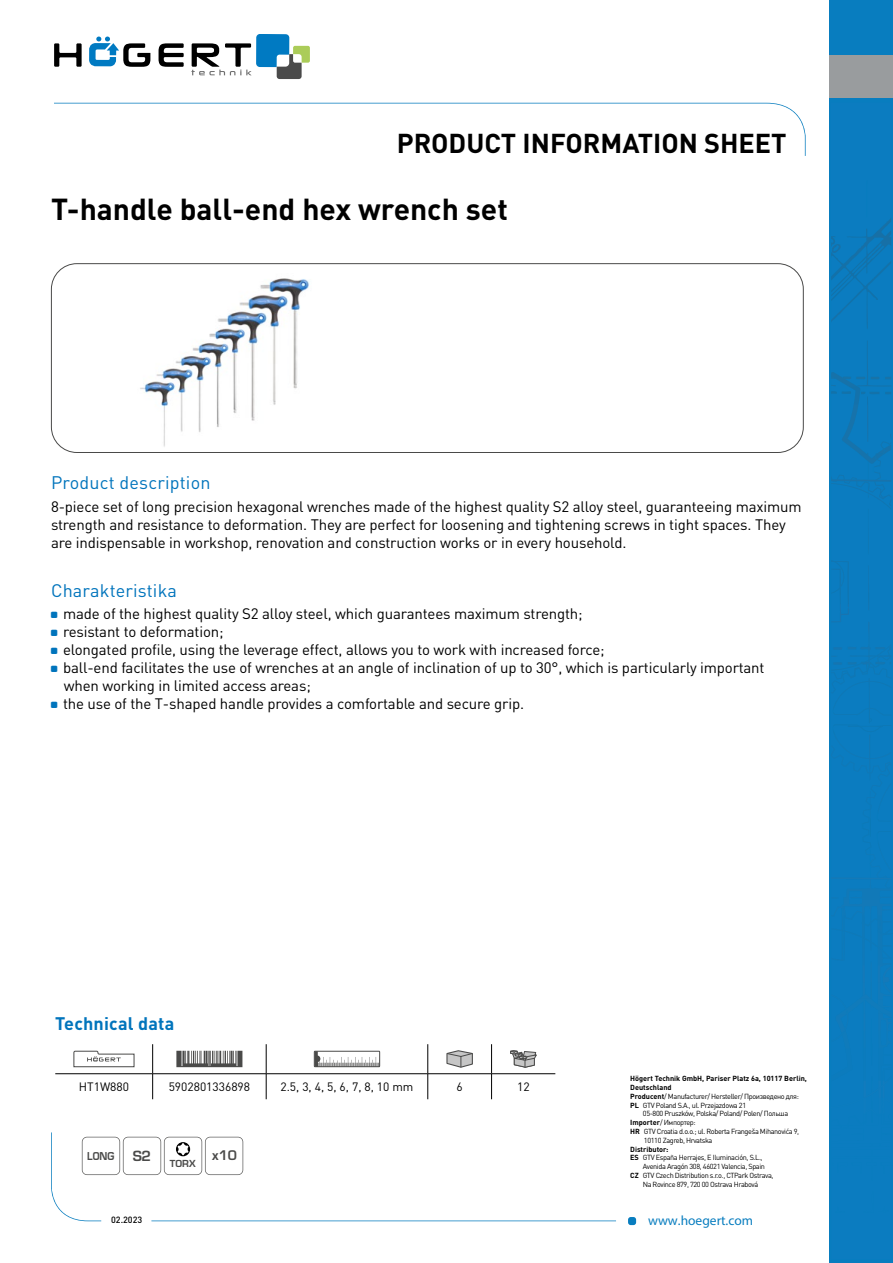
<style>
.page{position:relative;width:893px;height:1263px;background:#fff}
.page>*{position:absolute;margin:0;border:0;box-sizing:border-box;transform-origin:0 0}
.t1{font:700 30px "DIN Pro";color:#000}
.t2{font:700 27px "DIN Pro";color:#000}
.t3{font:18px "DIN Pro";letter-spacing:.01em;color:#0074bc}
.t4{font:700 18px "DIN Pro";letter-spacing:.01em;color:#0074bc}
.t5{font:15px/18px "DIN Pro";letter-spacing:-.01em;color:#000}
.t6{font:700 13.65px "Euromode";color:#4a4a49}
.t7{font:13.5px "Myriad Pro";color:#087dbf}
.t8{font:700 12.9px "Euromode";color:#4a4a49}
.t9{font:12px "DIN Pro";color:#000}
.t10{font:700 10.65px "Euromode";color:#4a4a49;scale:.9 1}
.t11{font:700 9.45px "Euromode";color:#4a4a49}
.t12{font:500 9px "DIN Pro";color:#000}
.t13{font:7.35px "DIN Pro";letter-spacing:-.05em;color:#000}
.t14{font:700 7.35px "DIN Pro";color:#000}
.s1{font-weight:700}
</style>
<div class="page">
<svg style="left:54px;top:43px;width:28px;height:24px"></svg>
<svg style="left:159px;top:43px;width:25px;height:24px"></svg>
<svg style="left:89px;top:37px;width:61px;height:30px"></svg>
<svg style="left:191px;top:34px;width:119px;height:45px"></svg>
<svg style="left:54px;top:103px;width:752px;height:53px"></svg>
<div style="left:628px;top:1217px;width:8px;height:8px;background:#087dbf;border-radius:3px"></div>
<svg style="left:51px;top:1132px;width:565px;height:89px"></svg>
<div style="left:830px;top:0;width:63px;height:1263px;background:#087dbf"></div>
<img style="left:831px;top:273px;width:50px;height:56px">
<img style="left:867px;top:222px;width:24px;height:44px">
<img style="left:831px;top:222px;width:56px;height:42px">
<svg style="left:831px;top:341px;width:60px;height:565px"></svg>
<img style="left:863px;top:906px;width:28px;height:76px">
<img style="left:831px;top:877px;width:60px;height:2px">
<img style="left:848px;top:647px;width:43px;height:3px">
<div style="left:830px;top:56px;width:63px;height:42px;background:#999c9e"></div>
<div style="left:51px;top:263px;width:753px;height:190px;border:1px solid #4a4a49;border-radius:26px"></div>
<svg style="left:82px;top:1137px;width:161px;height:38px"></svg>
<hr style="left:55px;top:1073px;width:98px;height:1px;background:#000">
<hr style="left:153px;top:1073px;width:113px;height:1px;background:#000">
<svg style="left:152px;top:1044px;width:1px;height:55px"></svg>
<hr style="left:266px;top:1073px;width:162px;height:1px;background:#000">
<svg style="left:266px;top:1044px;width:1px;height:55px"></svg>
<hr style="left:428px;top:1073px;width:64px;height:1px;background:#000">
<svg style="left:427px;top:1044px;width:1px;height:55px"></svg>
<hr style="left:492px;top:1073px;width:63px;height:1px;background:#000">
<svg style="left:491px;top:1044px;width:1px;height:55px"></svg>
<svg style="left:73px;top:1051px;width:61px;height:16px"></svg>
<svg style="left:176px;top:1051px;width:66px;height:16px"></svg>
<svg style="left:316px;top:1053px;width:62px;height:12px"></svg>
<div style="left:314px;top:1051px;width:66px;height:16px;border:1px solid #4a4a49"></div>
<svg style="left:446px;top:1050px;width:27px;height:18px"></svg>
<svg style="left:510px;top:1050px;width:27px;height:17px"></svg>
<img style="left:140px;top:278px;width:170px;height:169px">
<h2 class="t2" style="left:397px;top:121px;width:391px">PRODUCT INFORMATION SHEET</h2>
<h1 class="t1" style="left:51px;top:184px;width:458px">T-handle ball-end hex wrench set</h1>
<p class="t3" style="left:51px;top:471px;width:161px">Product description</p>
<p class="t5" style="left:51px;top:497px;width:752px">8-piece set of long precision hexagonal wrenches made of the highest quality S2 alloy steel, guaranteeing maximum strength and resistance to deformation. They are perfect for loosening and tightening screws in tight spaces. They are indispensable in workshop, renovation and construction works or in every household.</p>
<p class="t3" style="left:51px;top:578px;width:127px">Charakteristika</p>
<p class="t5" style="left:63px;top:604px;width:703px">made of the highest quality S2 alloy steel, which guarantees maximum strength;<br>resistant to deformation;<br>elongated profile, using the leverage effect, allows you to work with increased force;<br>ball-end facilitates the use of wrenches at an angle of inclination of up to 30°, which is particularly important when working in limited access areas;<br>the use of the T-shaped handle provides a comfortable and secure grip.</p>
<p class="t4" style="left:55px;top:1008px;width:121px">Technical data</p>
<p class="t9" style="left:79px;top:1078px;width:52px">HT1W880</p>
<p class="t9" style="left:169px;top:1078px;width:83px">5902801336898</p>
<p class="t9" style="left:280px;top:1078px;width:135px">2.5, 3, 4, 5, 6, 7, 8, 10 mm</p>
<p class="t9" style="left:457px;top:1078px;width:8px">6</p>
<p class="t9" style="left:517px;top:1078px;width:14px">12</p>
<p class="t10" style="left:87px;top:1149px;width:32px">LONG</p>
<p class="t6" style="left:133px;top:1147px;width:20px">S2</p>
<p class="t11" style="left:170px;top:1157px;width:27px">TORX</p>
<p class="t8" style="left:212px;top:1147px;width:26px">x10</p>
<p class="t14" style="left:630px;top:1072px;width:178px">Högert Technik GmbH, Pariser Platz 6a, 10117 Berlin,</p>
<p class="t14" style="left:630px;top:1081px;width:43px">Deutschland</p>
<p class="t13" style="left:630px;top:1091px;width:170px"><span class="s1">Producent</span>/ Manufacturer/ Hersteller/ Произведено для:</p>
<p class="t13" style="left:630px;top:1100px;width:117px"><span class="s1">PL</span> GTV Poland S.A., ul. Przejazdowa 21</p>
<p class="t13" style="left:643px;top:1109px;width:147px">05-800 Pruszków, Polska/ Poland/ Polen/ Польша</p>
<p class="t13" style="left:630px;top:1117px;width:67px"><span class="s1">Importer</span>/ Импортер:</p>
<p class="t13" style="left:630px;top:1126px;width:171px"><span class="s1">HR</span> GTV Croatia d.o.o.; ul. Roberta Frangeša Mihanovića 9,</p>
<p class="t13" style="left:644px;top:1135px;width:70px">10110 Zagreb, Hrvatska</p>
<p class="t14" style="left:630px;top:1143px;width:40px">Distributor:</p>
<p class="t13" style="left:630px;top:1153px;width:134px"><span class="s1">ES</span> GTV España Herrajes, E Iluminación, S.L.,</p>
<p class="t13" style="left:643px;top:1161px;width:124px">Avenida Aragón 308, 46021 Valencia, Spain</p>
<p class="t13" style="left:630px;top:1170px;width:145px"><span class="s1">CZ</span> GTV Czech Distribution s.r.o., CTPark Ostrava,</p>
<p class="t13" style="left:643px;top:1179px;width:117px">Na Rovince 879, 720 00 Ostrava Hrabová</p>
<p class="t12" style="left:111px;top:1213px;width:33px">02.2023</p>
<p class="t7" style="left:648px;top:1212px;width:107px">www.hoegert.com</p>
</div>
